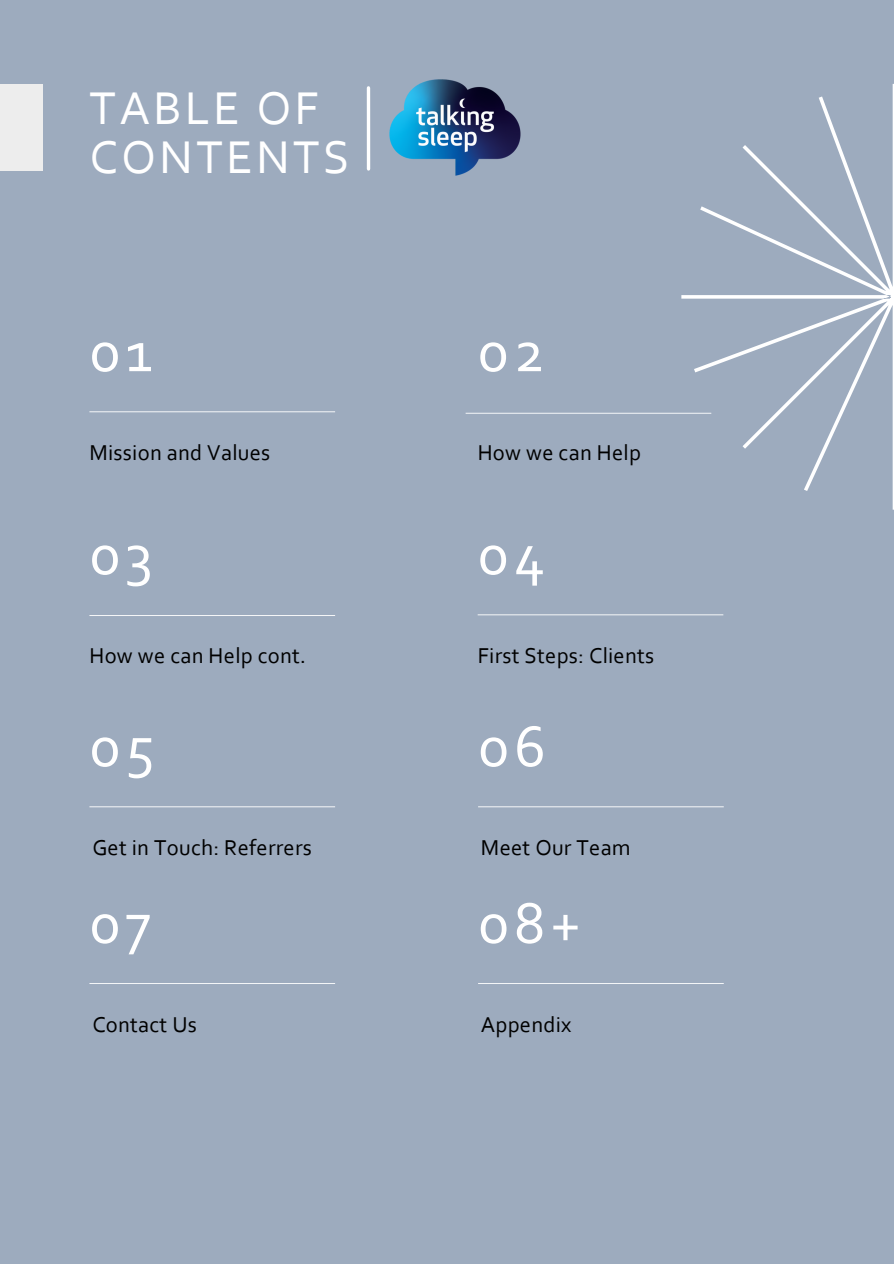
<style>
.page{position:relative;width:894px;height:1264px;background:#fff}
.page>*{position:absolute;margin:0;border:0;box-sizing:border-box;transform-origin:0 0}
.t1{font:60.45px "Corbel";letter-spacing:.08em;color:#fff}
.t2{font:48px/48.4px "Corbel";letter-spacing:.07em;color:#fff}
.t3{font:22.5px "Corbel";letter-spacing:.01em;color:#000}
</style>
<div class="page">
<div style="left:0;top:0;width:893px;height:1263px;background:#9dabbe"></div>
<svg style="left:681px;top:84px;width:212px;height:425px"></svg>
<div style="left:0;top:84px;width:43px;height:87px;background:#ededed"></div>
<hr style="left:465px;top:413px;width:246px;height:1px;background:#fff">
<hr style="left:89px;top:411px;width:246px;height:1px;background:#fff">
<hr style="left:477px;top:614px;width:246px;height:1px;background:#fff">
<hr style="left:89px;top:615px;width:246px;height:1px;background:#fff">
<hr style="left:89px;top:806px;width:246px;height:1px;background:#fff">
<hr style="left:478px;top:806px;width:245px;height:1px;background:#fff">
<hr style="left:89px;top:983px;width:246px;height:1px;background:#fff">
<hr style="left:478px;top:983px;width:245px;height:1px;background:#fff">
<svg style="left:366px;top:88px;width:4px;height:81px"></svg>
<img style="left:389px;top:79px;width:132px;height:97px">
<p class="t2" style="left:89px;top:88px;width:262px">TABLE OF<br>CONTENTS</p>
<p class="t1" style="left:89px;top:326px;width:64px">01</p>
<p class="t3" style="left:89px;top:443px;width:182px">Mission and Values</p>
<p class="t1" style="left:477px;top:326px;width:68px">02</p>
<p class="t3" style="left:477px;top:443px;width:165px">How we can Help</p>
<p class="t1" style="left:89px;top:529px;width:65px">03</p>
<p class="t1" style="left:477px;top:529px;width:69px">04</p>
<p class="t3" style="left:89px;top:646px;width:218px">How we can Help cont.</p>
<p class="t1" style="left:89px;top:721px;width:66px">05</p>
<p class="t3" style="left:92px;top:838px;width:221px">Get in Touch: Referrers</p>
<p class="t1" style="left:89px;top:898px;width:63px">07</p>
<p class="t3" style="left:92px;top:1015px;width:106px">Contact Us</p>
<p class="t3" style="left:477px;top:646px;width:178px">First Steps: Clients</p>
<p class="t1" style="left:478px;top:721px;width:69px">06</p>
<p class="t3" style="left:481px;top:838px;width:151px">Meet Our Team</p>
<p class="t1" style="left:478px;top:898px;width:104px">08+</p>
<p class="t3" style="left:481px;top:1015px;width:92px">Appendix</p>
</div>
